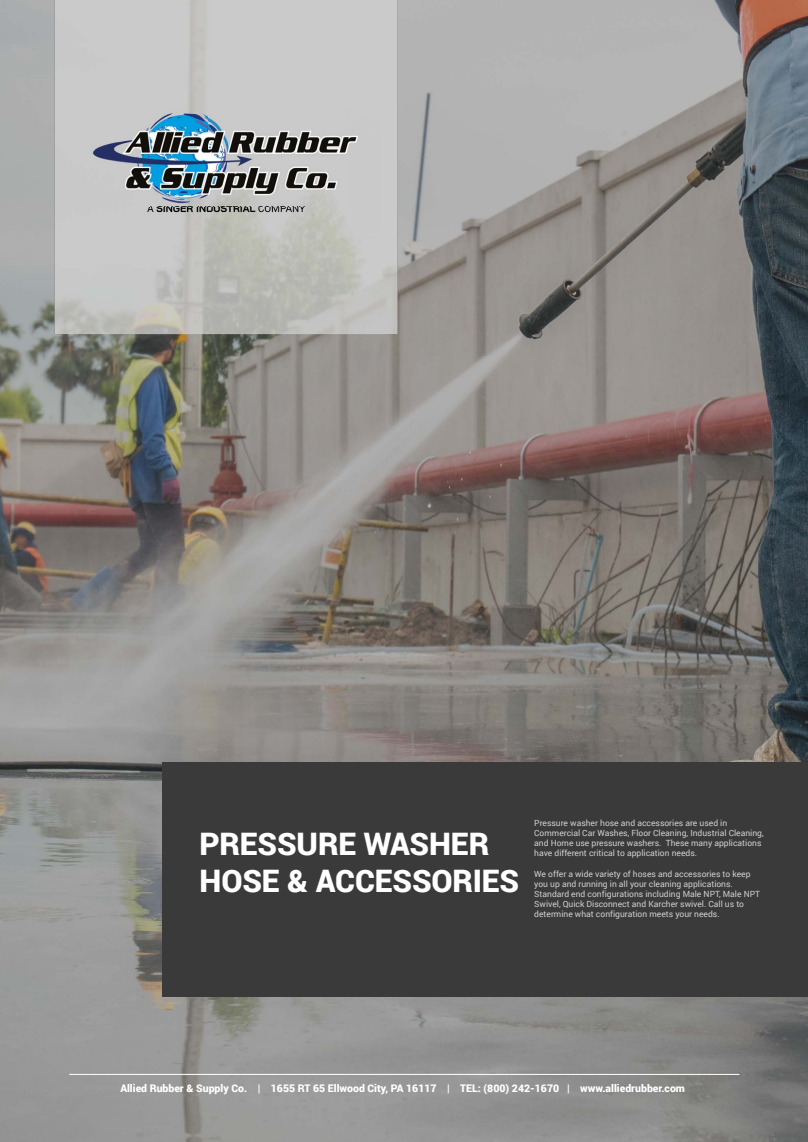
<style>
.page{position:relative;width:808px;height:1142px;background:#fff}
.page>*{position:absolute;margin:0;border:0;box-sizing:border-box;transform-origin:0 0}
.t1{font:900 31px/37.2px "Roboto";letter-spacing:-.005em;color:#fff}
.t2{font:900 10.5px "Roboto";color:#fff}
.t3{font:8.5px/10.2px "Roboto";color:#cfcfcf}
</style>
<div class="page">
<img style="left:0;top:0;width:69px;height:1142px">
<img style="left:386px;top:0;width:421px;height:1142px">
<img style="left:69px;top:334px;width:317px;height:808px">
<img style="left:55px;top:0;width:342px;height:334px">
<hr style="left:69px;top:1074px;width:670px;height:1px;background:#fff">
<div style="left:162px;top:762px;width:645px;height:234px;background:#3a3a3a"></div>
<img style="left:72px;top:87px;width:308px;height:151px">
<h1 class="t1" style="left:199px;top:824px;width:321px">PRESSURE WASHER<br>HOSE &amp; ACCESSORIES</h1>
<p class="t3" style="left:534px;top:817px;width:231px">Pressure washer hose and accessories are used in Commercial Car Washes, Floor Cleaning, Industrial Cleaning, and Home use pressure washers. These many applications have different critical to application needs.</p>
<p class="t3" style="left:534px;top:868px;width:227px">We offer a wide variety of hoses and accessories to keep you up and running in all your cleaning applications.<br>Standard end configurations including Male NPT, Male NPT Swivel, Quick Disconnect and Karcher swivel. Call us to determine what configuration meets your needs.</p>
<p class="t2" style="left:120px;top:1080px;width:566px">Allied Rubber &amp; Supply Co. | 1655 RT 65 Ellwood City, PA 16117 | TEL: (800) 242-1670 | www.alliedrubber.com</p>
</div>
